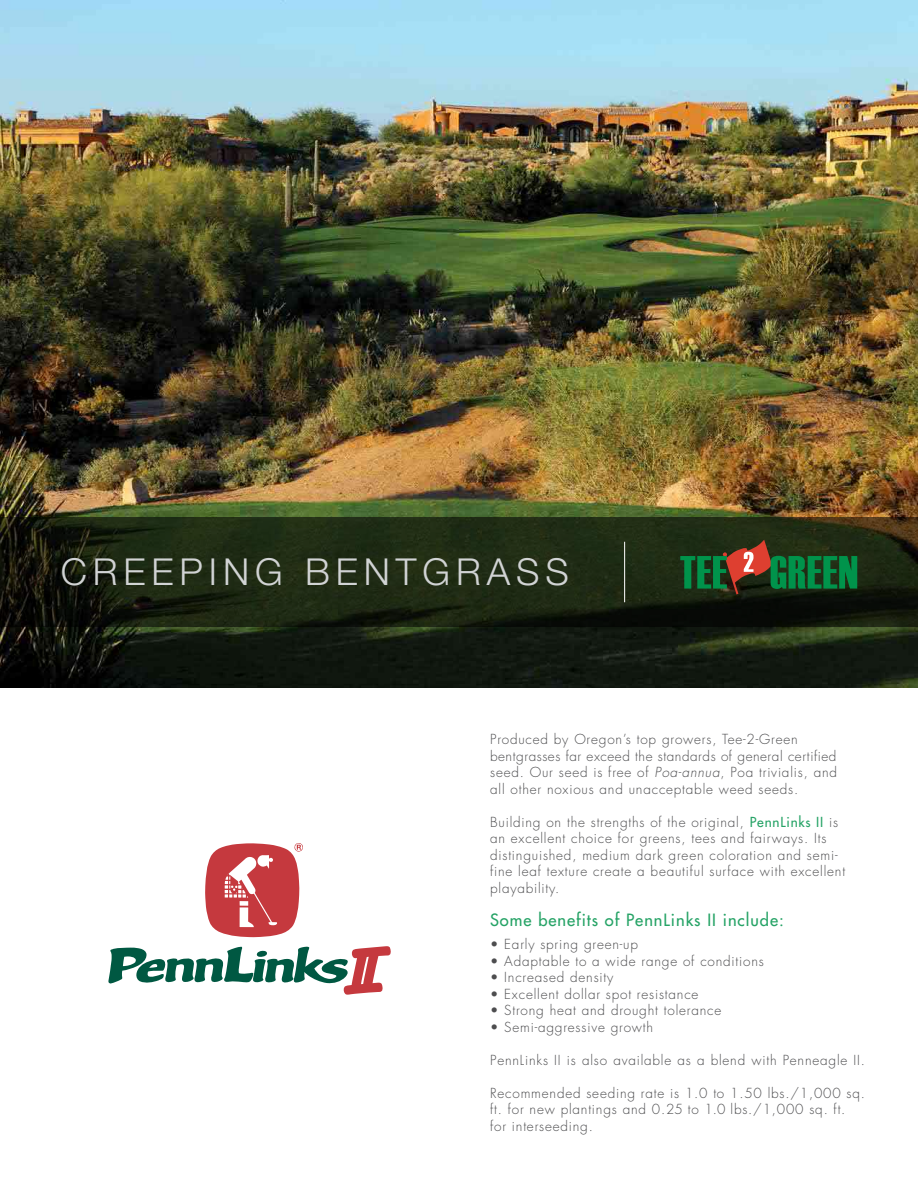
<style>
.page{position:relative;width:918px;height:1188px;background:#fff}
.page>*{position:absolute;margin:0;border:0;box-sizing:border-box;transform-origin:0 0}
.t1{font:300 37.2px "Helvetica Neue LT Std";letter-spacing:.16em;color:#d1d3d4}
.t2{font:500 16.5px "Futura Std";letter-spacing:.06em;color:#26a366}
.t3{font:300 13.5px/16.5px "Futura Std";letter-spacing:.06em;color:#4d4d4f}
.s1{font-style:italic}
.s2{font-weight:500;color:#26a366}
</style>
<div class="page">
<img style="left:0;top:0;width:918px;height:688px">
<svg style="left:0;top:517px;width:918px;height:110px;background:#1b2310"></svg>
<svg style="left:680px;top:540px;width:177px;height:54px;background:#2d4e2a"></svg>
<hr style="left:624px;top:542px;width:1px;height:60px;background:#fff">
<svg style="left:205px;top:843px;width:98px;height:94px"></svg>
<svg style="left:109px;top:946px;width:281px;height:49px"></svg>
<h1 class="t1" style="left:61px;top:549px;width:510px">CREEPING BENTGRASS</h1>
<p class="t3" style="left:490px;top:732px;width:348px">Produced by Oregon’s top growers, Tee-2-Green bentgrasses far exceed the standards of general certified seed. Our seed is free of <span class="s1">Poa-annua</span>, Poa trivialis, and all other noxious and unacceptable weed seeds.</p>
<p class="t3" style="left:490px;top:814px;width:357px">Building on the strengths of the original, <span class="s2">PennLinks II</span> is an excellent choice for greens, tees and fairways. Its distinguished, medium dark green coloration and semi&shy;fine leaf texture create a beautiful surface with excellent playability.</p>
<p class="t2" style="left:490px;top:910px;width:295px">Some benefits of PennLinks II include:</p>
<p class="t3" style="left:490px;top:936px;width:149px">• Early spring green-up</p>
<p class="t3" style="left:490px;top:953px;width:275px">• Adaptable to a wide range of conditions</p>
<p class="t3" style="left:490px;top:969px;width:125px">• Increased density</p>
<p class="t3" style="left:490px;top:986px;width:210px">• Excellent dollar spot resistance</p>
<p class="t3" style="left:490px;top:1002px;width:233px">• Strong heat and drought tolerance</p>
<p class="t3" style="left:490px;top:1019px;width:164px">• Semi-aggressive growth</p>
<p class="t3" style="left:490px;top:1052px;width:376px">PennLinks II is also available as a blend with Penneagle II.</p>
<p class="t3" style="left:490px;top:1085px;width:376px">Recommended seeding rate is 1.0 to 1.50 lbs./1,000 sq. ft. for new plantings and 0.25 to 1.0 lbs./1,000 sq. ft.<br>for interseeding.</p>
</div>
